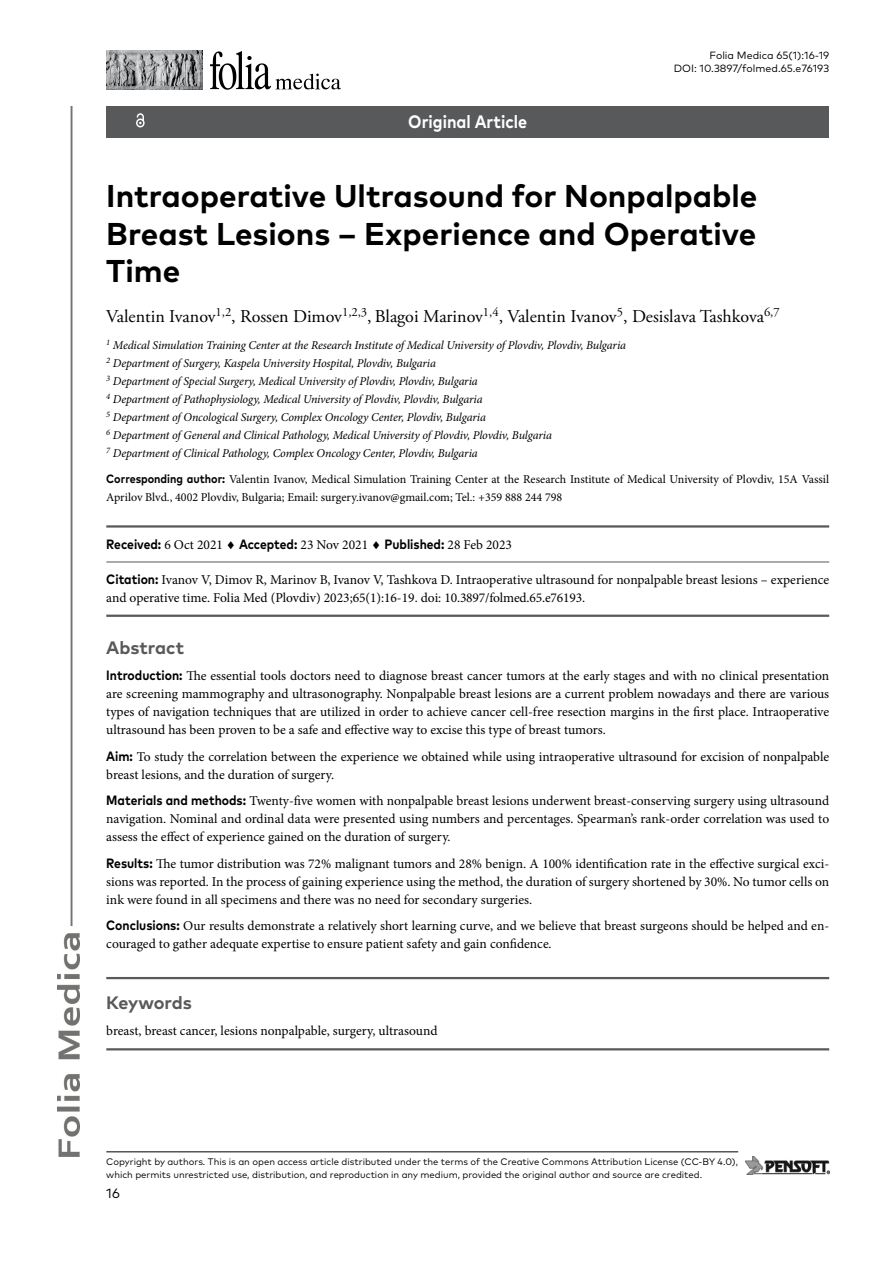
<style>
.page{position:relative;width:893px;height:1263px;background:#fff}
.page>*{position:absolute;margin:0;border:0;box-sizing:border-box;transform-origin:0 0}
.t1{font:700 31.5px/37.8px "FF Mark Pro";color:#000;text-align:justify}
.t2{font:18px "Adobe Garamond Pro";color:#000}
.t3{font:700 18px "FF Mark Pro";color:#58595b}
.t4{font:700 18px "FF Mark Pro";color:#fff;scale:.9 1}
.t5{font:13.5px/18px "Minion Pro";letter-spacing:-.005em;color:#000}
.t6{font:700 13.5px "FF Mark Pro";color:#000;scale:.9 1}
.t7{font:13.5px "FF Mark Pro";color:#000}
.t8{font:italic 12px/18px "Minion Pro";letter-spacing:-.01em;color:#000}
.t9{font:12px/18px "Minion Pro";color:#000}
.t10{font:10.5px/12.6px "FF Mark Pro";color:#000;text-align:right}
.t11{font:9.45px/12.6px "FF Mark Pro";color:#000}
.s1{font-family:"FF Mark Pro";font-weight:700}
.s2{font-family:"Minion Pro";font-weight:400}
.s3{font-style:italic}
</style>
<div class="page">
<img style="left:58px;top:106px;width:22px;height:1051px">
<hr style="left:106px;top:1151px;width:632px;height:1px;background:#000">
<img style="left:745px;top:1157px;width:84px;height:17px">
<div style="left:106px;top:106px;width:723px;height:32px;background:#58595b"></div>
<hr style="left:106px;top:525px;width:723px;height:3px;background:#58595b">
<hr style="left:106px;top:562px;width:723px;height:1px;background:#58595b">
<hr style="left:106px;top:615px;width:723px;height:2px;background:#58595b">
<hr style="left:106px;top:977px;width:723px;height:2px;background:#58595b">
<hr style="left:106px;top:1048px;width:723px;height:2px;background:#58595b">
<svg style="left:136px;top:113px;width:9px;height:14px"></svg>
<img style="left:106px;top:51px;width:96px;height:38px">
<svg style="left:210px;top:51px;width:131px;height:39px"></svg>
<h2 class="t4" style="left:408px;top:108px;width:134px">Original Article</h2>
<p class="t10" style="left:674px;top:48px;width:157px">Folia Medica 65(1):16-19<br>DOI: 10.3897/folmed.65.e76193</p>
<h1 class="t1" style="left:106px;top:174px;width:653px">Intraoperative Ultrasound for Nonpalpable Breast Lesions – Experience and Operative Time</h1>
<h2 class="t2" style="left:106px;top:305px;width:675px">Valentin Ivanov<sup>1,2</sup>, Rossen Dimov<sup>1,2,3</sup>, Blagoi Marinov<sup>1,4</sup>, Valentin Ivanov<sup>5</sup>, Desislava Tashkova<sup>6,7</sup></h2>
<p class="t8" style="left:106px;top:336px;width:521px"><sup>1</sup> Medical Simulation Training Center at the Research Institute of Medical University of Plovdiv, Plovdiv, Bulgaria <sup>2</sup> Department of Surgery, Kaspela University Hospital, Plovdiv, Bulgaria<br><sup>3</sup> Department of Special Surgery, Medical University of Plovdiv, Plovdiv, Bulgaria<br><sup>4</sup> Department of Pathophysiology, Medical University of Plovdiv, Plovdiv, Bulgaria<br><sup>5</sup> Department of Oncological Surgery, Complex Oncology Center, Plovdiv, Bulgaria<br><sup>6</sup> Department of General and Clinical Pathology, Medical University of Plovdiv, Plovdiv, Bulgaria<br><sup>7</sup> Department of Clinical Pathology, Complex Oncology Center, Plovdiv, Bulgaria</p>
<p class="t9" style="left:106px;top:470px;width:724px"><span class="s1">Corresponding author:</span> Valentin Ivanov, Medical Simulation Training Center at the Research Institute of Medical University of Plovdiv, 15A Vassil<br>Aprilov Blvd., 4002 Plovdiv, Bulgaria; Email: surgery.ivanov@gmail.com; Tel.: +359 888 244 798</p>
<p class="t6" style="left:106px;top:534px;width:452px">Received: <span class="s2">6 Oct 2021</span> ♦ Accepted: <span class="s2">23 Nov 2021</span> ♦ Published: <span class="s2">28 Feb 2023</span></p>
<p class="t5" style="left:106px;top:571px;width:724px"><span class="s1">Citation:</span> Ivanov V, Dimov R, Marinov B, Ivanov V, Tashkova D. Intraoperative ultrasound for nonpalpable breast lesions – experience and operative time. Folia Med (Plovdiv) 2023;65(1):16-19. doi: 10.3897/folmed.65.e76193.</p>
<h2 class="t3" style="left:106px;top:634px;width:79px">Abstract</h2>
<p class="t5" style="left:106px;top:667px;width:724px;text-align:justify"><span class="s1">Introduction:</span> The essential tools doctors need to diagnose breast cancer tumors at the early stages and with no clinical presentation are screening mammography and ultrasonography. Nonpalpable breast lesions are a current problem nowadays and there are various types of navigation techniques that are utilized in order to achieve cancer cell-free resection margins in the first place. Intraoperative ultrasound has been proven to be a safe and effective way to excise this type of breast tumors.</p>
<p class="t5" style="left:106px;top:748px;width:724px"><span class="s1">Aim:</span> To study the correlation between the experience we obtained while using intraoperative ultrasound for excision of nonpalpable breast lesions, and the duration of surgery.</p>
<p class="t5" style="left:106px;top:792px;width:724px;text-align:justify"><span class="s1">Materials and methods:</span> Twenty-five women with nonpalpable breast lesions underwent breast-conserving surgery using ultrasound navigation. Nominal and ordinal data were presented using numbers and percentages. Spearman’s rank-order correlation was used to assess the effect of experience gained on the duration of surgery.</p>
<p class="t5" style="left:106px;top:855px;width:724px;text-align:justify"><span class="s1">Results:</span> The tumor distribution was 72% malignant tumors and 28% benign. A 100% identification rate in the effective surgical exci&shy;sions was reported. In the process of gaining experience using the method, the duration of surgery shortened by 30%. No tumor cells on ink were found in all specimens and there was no need for secondary surgeries.</p>
<p class="t5" style="left:106px;top:917px;width:724px"><span class="s1">Conclusions:</span> Our results demonstrate a relatively short learning curve, and we believe that breast surgeons should be helped and en&shy;couraged to gather adequate expertise to ensure patient safety and gain confidence.</p>
<h2 class="t3" style="left:106px;top:989px;width:87px">Keywords</h2>
<p class="t5" style="left:106px;top:1022px;width:333px">breast, breast cancer, lesions nonpalpable, surgery, ultrasound</p>
<p class="t11" style="left:106px;top:1154px;width:633px">Copyright by authors<span class="s3">.</span> This is an open access article distributed under the terms of the Creative Commons Attribution License (CC-BY 4.0), which permits unrestricted use, distribution, and reproduction in any medium, provided the original author and source are credited.</p>
<p class="t7" style="left:106px;top:1183px;width:15px">16</p>
</div>
